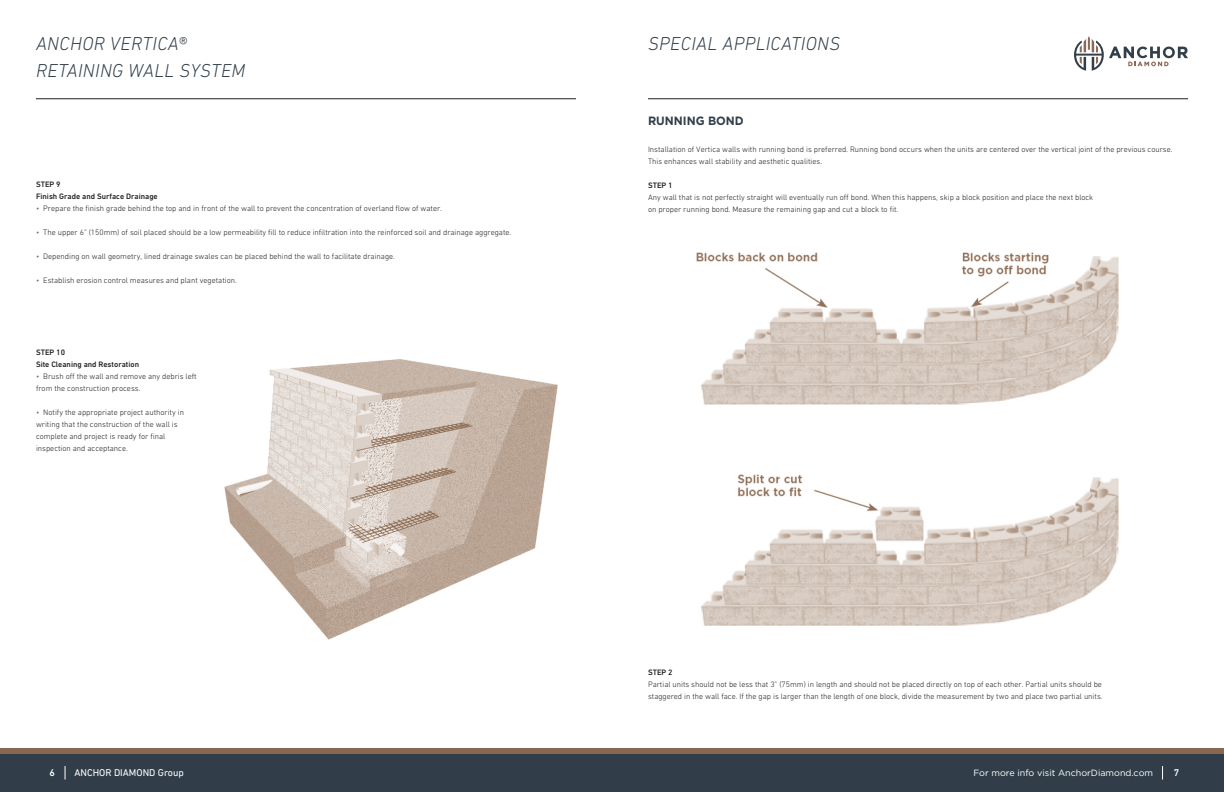
<style>
.page{position:relative;width:1224px;height:792px;background:#fff}
.page>*{position:absolute;margin:0;border:0;box-sizing:border-box;transform-origin:0 0}
.Rest_of_Product_Name{font:italic 300 19px "DIN Next LT Pro";letter-spacing:.02em;color:#313e49}
.t1{font:700 12px "Gotham";color:#313e49;scale:.95 1}
.t2{font:10px "DIN Next LT Pro";color:#fff}
.t3{font:500 10px "DIN Next W1 G";color:#fff}
.t4{font:9px "Gotham";color:#fff}
.Measurements{font:300 8px/12px "DIN Next W1 G";color:#231f20}
.Measurements-2{font:500 8px "DIN Next W1 G";color:#231f20}
.s1{color:#886750}
</style>
<div class="page">
<div style="left:0;top:752px;width:1224px;height:40px;background:#313e49"></div>
<svg style="left:65px;top:766px;width:1px;height:14px"></svg>
<svg style="left:1162px;top:766px;width:1px;height:14px"></svg>
<hr style="left:36px;top:98px;width:540px;height:1px;background:#231f20">
<hr style="left:648px;top:98px;width:540px;height:1px;background:#231f20">
<svg style="left:1074px;top:36px;width:114px;height:35px"></svg>
<div style="left:0;top:748px;width:1224px;height:5px;background:#886750"></div>
<img style="left:696px;top:252px;width:423px;height:374px">
<img style="left:224px;top:359px;width:334px;height:281px">
<p class="Rest_of_Product_Name" style="left:36px;top:33px;width:152px">ANCHOR VERTICA®</p>
<p class="Rest_of_Product_Name" style="left:36px;top:60px;width:211px">RETAINING WALL SYSTEM</p>
<p class="Measurements-2" style="left:36px;top:180px;width:26px">STEP 9</p>
<p class="Measurements-2" style="left:36px;top:192px;width:123px">Finish Grade and Surface Drainage</p>
<p class="Measurements" style="left:36px;top:202px;width:408px"><span class="s1">•</span> Prepare the finish grade behind the top and in front of the wall to prevent the concentration of overland flow of water.</p>
<p class="Measurements" style="left:36px;top:226px;width:477px"><span class="s1">•</span> The upper 6” (150mm) of soil placed should be a low permeability fill to reduce infiltration into the reinforced soil and drainage aggregate.</p>
<p class="Measurements" style="left:36px;top:250px;width:360px"><span class="s1">•</span> Depending on wall geometry, lined drainage swales can be placed behind the wall to facilitate drainage.</p>
<p class="Measurements" style="left:36px;top:274px;width:202px"><span class="s1">•</span> Establish erosion control measures and plant vegetation.</p>
<p class="Measurements-2" style="left:36px;top:348px;width:31px">STEP 10</p>
<p class="Measurements-2" style="left:36px;top:360px;width:105px">Site Cleaning and Restoration</p>
<p class="Measurements" style="left:36px;top:370px;width:162px"><span class="s1">•</span> Brush off the wall and remove any debris left from the construction process.</p>
<p class="Measurements" style="left:36px;top:406px;width:150px"><span class="s1">•</span> Notify the appropriate project authority in writing that the construction of the wall is complete and project is ready for final</p>
<p class="Measurements" style="left:36px;top:442px;width:93px">inspection and acceptance.</p>
<p class="Rest_of_Product_Name" style="left:648px;top:33px;width:194px">SPECIAL APPLICATIONS</p>
<p class="t1" style="left:648px;top:114px;width:102px">RUNNING BOND</p>
<p class="Measurements" style="left:648px;top:143px;width:526px">Installation of Vertica walls with running bond is preferred. Running bond occurs when the units are centered over the vertical joint of the previous course.<br>This enhances wall stability and aesthetic qualities.</p>
<p class="Measurements-2" style="left:648px;top:180px;width:26px">STEP 1</p>
<p class="Measurements" style="left:648px;top:191px;width:447px">Any wall that is not perfectly straight will eventually run off bond. When this happens, skip a block position and place the next block</p>
<p class="Measurements" style="left:648px;top:203px;width:252px">on proper running bond. Measure the remaining gap and cut a block to fit.</p>
<p class="Measurements-2" style="left:648px;top:668px;width:26px">STEP 2</p>
<p class="Measurements" style="left:648px;top:679px;width:455px">Partial units should not be less that 3” (75mm) in length and should not be placed directly on top of each other. Partial units should be</p>
<p class="Measurements" style="left:648px;top:691px;width:456px">staggered in the wall face. If the gap is larger than the length of one block, divide the measurement by two and place two partial units.</p>
<p class="t3" style="left:50px;top:767px;width:7px">6</p>
<p class="t2" style="left:74px;top:767px;width:111px">ANCHOR DIAMOND Group</p>
<p class="t4" style="left:974px;top:768px;width:181px">For more info visit AnchorDiamond.com</p>
<p class="t3" style="left:1174px;top:767px;width:7px">7</p>
</div>
